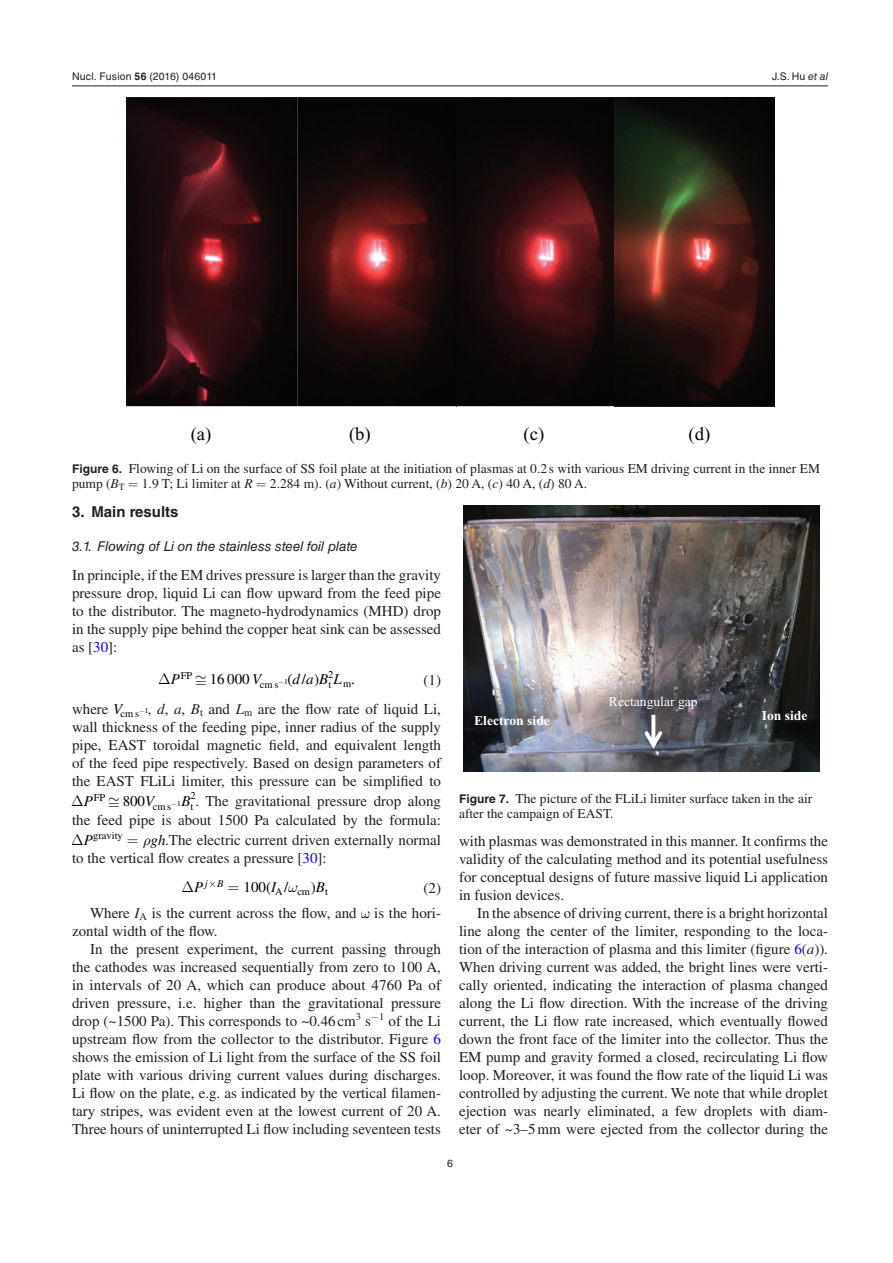
<style>
.page{position:relative;width:893px;height:1263px;background:#fff}
.page>*{position:absolute;margin:0;border:0;box-sizing:border-box;transform-origin:0 0}
.t1{font:18.75px "Times New Roman";color:#040503}
.t2{font:15px/18px "Times LT Std";color:#231f20;text-align:justify}
.t3{font:15px "Times LT Std";color:#000}
.t4{font:700 15px "Helvetica LT Std";color:#231f20}
.t5{font:italic 15px "Times LT Std";color:#000}
.t6{font:15px "STIX General";color:#000}
.t7{font:700 13.65px "Times New Roman";color:#fff}
.t8{font:13.65px "Times New Roman";color:#fff}
.t9{font:13.5px/15px "Times LT Std";color:#231f20}
.t10{font:italic 13.5px "Helvetica LT Std";color:#231f20}
.t11{font:10.5px "Helvetica LT Std";letter-spacing:.02em;color:#231f20}
.t12{font:10.5px "Times LT Std";color:#000}
.t13{font:italic 10.5px "Times LT Std";color:#000}
.t14{font:7.5px "Times LT Std";color:#000}
.s1{font-family:"Helvetica";font-weight:700}
.s2{font-family:"Helvetica"}
.s3{font-style:italic}
.s4{font-family:"Helvetica LT Std";font-weight:700;font-size:12px}
.s5{color:#00f}
.s6{font-family:"STIX General";font-style:normal}
.s7{font-style:normal}
.s8{font-style:italic;color:#000}
.s9{color:#000}
.s10{font-size:7.5px;color:#000}
.s11{font-family:"STIX General"}
.s12{font-family:"Times LT Std";font-style:italic}
</style>
<div class="page">
<hr style="left:72px;top:86px;width:756px;height:1px;background:#231f20">
<img style="left:126px;top:97px;width:648px;height:309px">
<img style="left:297px;top:97px;width:1px;height:309px">
<img style="left:456px;top:97px;width:1px;height:309px">
<img style="left:463px;top:506px;width:357px;height:266px">
<svg style="left:644px;top:715px;width:18px;height:34px"></svg>
<p class="t11" style="left:72px;top:70px;width:147px">Nucl. Fusion <span class="s1">56</span> (<span class="s2">2016</span>) 046011</p>
<p class="t11" style="left:772px;top:70px;width:58px">J.S. Hu <span class="s3">et al</span></p>
<p class="t1" style="left:191px;top:423px;width:22px">(a)</p>
<p class="t1" style="left:349px;top:423px;width:23px">(b)</p>
<p class="t1" style="left:524px;top:423px;width:22px">(c)</p>
<p class="t1" style="left:688px;top:423px;width:23px">(d)</p>
<p class="t9" style="left:72px;top:461px;width:750px"><span class="s4">Figure 6.</span> Flowing of Li on the surface of SS foil plate at the initiation of plasmas at 0.2s with various EM driving current in the inner EM pump (<span class="s3">B</span><sub>T</sub></p>
<p class="t9" style="left:142px;top:476px;width:112px">1.9 T; Li limiter at <span class="s3">R</span></p>
<p class="t9" style="left:270px;top:476px;width:319px">2.284 m). (<span class="s3">a</span>) Without current, (<span class="s3">b</span>) 20 A, (<span class="s3">c</span>) 40 A, (<span class="s3">d</span>) 80 A.</p>
<p class="t4" style="left:72px;top:502px;width:108px">3. Main results</p>
<p class="t10" style="left:72px;top:539px;width:287px">3.1. Flowing of Li on the stainless steel foil plate</p>
<p class="t2" style="left:72px;top:566px;width:371px">In principle, if the EM drives pressure is larger than the gravity pressure drop, liquid Li can flow upward from the feed pipe to the distributor. The magneto-hydrodynamics (MHD) drop in the supply pipe behind the copper heat sink can be assessed as [<span class="s5">30</span>]:</p>
<p class="t5" style="left:158px;top:671px;width:23px">∆P</p>
<p class="t3" style="left:195px;top:671px;width:68px">≅ 16 000 <span class="s3">V</span></p>
<p class="t6" style="left:278px;top:669px;width:29px">−(/</p>
<p class="t12" style="left:328px;top:668px;width:7px">2</p>
<p class="t12" style="left:181px;top:669px;width:13px">FP</p>
<p class="t5" style="left:293px;top:671px;width:64px">da<span class="s6">)</span>BL <span class="s7">.</span></p>
<p class="t12" style="left:343px;top:677px;width:10px">m</p>
<p class="t2" style="left:424px;top:670px;width:19px">(1)</p>
<p class="t14" style="left:284px;top:677px;width:5px">1</p>
<p class="t12" style="left:260px;top:678px;width:20px">cms</p>
<p class="t12" style="left:328px;top:678px;width:4px">t</p>
<p class="t2" style="left:72px;top:699px;width:74px">where <span class="s8">V</span> <span class="s9">−</span></p>
<p class="t2" style="left:72px;top:700px;width:371px;text-indent:49px"><sub>cm</sub> <sub>s</sub> <span class="s10">1</span>, <span class="s3">d</span>, <span class="s3">a</span>, <span class="s3">B</span><sub>t</sub> and <span class="s3">L</span><sub>m</sub> are the flow rate of liquid Li, wall thickness of the feeding pipe, inner radius of the supply pipe, EAST toroidal magnetic field, and equivalent length of the feed pipe respectively. Based on design parameters of the EAST FLiLi limiter, this pressure can be simplified to</p>
<p class="t5" style="left:71px;top:793px;width:23px">∆P</p>
<p class="t3" style="left:108px;top:793px;width:48px">≅ 800<span class="s3">V</span></p>
<p class="t5" style="left:171px;top:793px;width:21px">− B</p>
<p class="t12" style="left:190px;top:790px;width:7px">2</p>
<p class="t2" style="left:71px;top:791px;width:371px;line-height:19.2px;text-indent:106px"><span class="s10">1</span> . The gravitational pressure drop along the feed pipe is about 1500 Pa calculated by the formula: <span class="s9">∆</span><span class="s8">P</span></p>
<p class="t12" style="left:94px;top:791px;width:13px">FP</p>
<p class="t12" style="left:153px;top:800px;width:20px">cms</p>
<p class="t12" style="left:191px;top:800px;width:4px">t</p>
<p class="t12" style="left:93px;top:830px;width:31px">gravity</p>
<p class="t2" style="left:182px;top:843px;width:147px;line-height:29.5px;text-indent:-110px">to the vertical flow creates a pressure [<span class="s5">30</span>]: <span class="s9">∆</span><span class="s8">P</span></p>
<p class="t2" style="left:151px;top:831px;width:292px"><span class="s8">gh</span>.The electric current driven externally normal</p>
<p class="t13" style="left:205px;top:878px;width:20px">j B</p>
<p class="t3" style="left:244px;top:879px;width:46px">100<span class="s11">( /</span></p>
<p class="t6" style="left:311px;top:877px;width:16px">)<span class="s12">B</span></p>
<p class="t5" style="left:271px;top:879px;width:6px">I</p>
<p class="t2" style="left:90px;top:875px;width:352px;line-height:24.9px;text-align:right">(2)<br>Where <span class="s3">I</span><sub>A</sub> is the current across the flow, and is the hori-</p>
<p class="t2" style="left:72px;top:921px;width:147px">zontal width of the flow.</p>
<p class="t2" style="left:90px;top:939px;width:352px">In the present experiment, the current passing through</p>
<p class="t2" style="left:72px;top:957px;width:370px">the cathodes was increased sequentially from zero to 100 A,</p>
<p class="t2" style="left:72px;top:975px;width:370px">in intervals of 20 A, which can produce about 4760 Pa of</p>
<p class="t2" style="left:72px;top:993px;width:371px">driven pressure, i.e. higher than the gravitational pressure</p>
<p class="t2" style="left:72px;top:1011px;width:371px">drop (~1500 Pa). This corresponds to ~0.46cm<sup>3</sup> s−<sup>1</sup> of the Li</p>
<p class="t2" style="left:72px;top:1029px;width:370px">upstream flow from the collector to the distributor. Figure <span class="s5">6</span></p>
<p class="t2" style="left:72px;top:1047px;width:371px">shows the emission of Li light from the surface of the SS foil</p>
<p class="t2" style="left:72px;top:1065px;width:370px">plate with various driving current values during discharges.</p>
<p class="t2" style="left:72px;top:1083px;width:370px">Li flow on the plate, e.g. as indicated by the vertical filamen-</p>
<p class="t2" style="left:72px;top:1101px;width:371px">tary stripes, was evident even at the lowest current of 20 A.</p>
<p class="t2" style="left:72px;top:1119px;width:370px">Three hours of uninterrupted Li flow including seventeen tests</p>
<p class="t12" style="left:275px;top:885px;width:9px">A</p>
<p class="t12" style="left:297px;top:885px;width:14px">cm</p>
<p class="t12" style="left:325px;top:885px;width:4px">t</p>
<p class="t7" style="left:474px;top:713px;width:77px">Electron side</p>
<p class="t8" style="left:609px;top:694px;width:90px">Rectangular gap</p>
<p class="t7" style="left:762px;top:708px;width:47px">Ion side</p>
<p class="t9" style="left:459px;top:791px;width:355px"><span class="s4">Figure 7.</span> The picture of the FLiLi limiter surface taken in the air after the campaign of EAST.</p>
<p class="t2" style="left:459px;top:832px;width:371px">with plasmas was demonstrated in this manner. It confirms the validity of the calculating method and its potential usefulness for conceptual designs of future massive liquid Li application in fusion devices.</p>
<p class="t2" style="left:459px;top:904px;width:371px;text-indent:18px">In the absence of driving current, there is a bright horizontal line along the center of the limiter, responding to the loca&shy;tion of the interaction of plasma and this limiter (figure <span class="s5">6</span>(<span class="s3">a</span>)).<br>When driving current was added, the bright lines were verti&shy;cally oriented, indicating the interaction of plasma changed along the Li flow direction. With the increase of the driving current, the Li flow rate increased, which eventually flowed down the front face of the limiter into the collector. Thus the EM pump and gravity formed a closed, recirculating Li flow loop. Moreover, it was found the flow rate of the liquid Li was controlled by adjusting the current. We note that while droplet ejection was nearly eliminated, a few droplets with diam&shy;eter of ~3<span class="s11">–</span>5mm were ejected from the collector during the</p>
<p class="t11" style="left:447px;top:1157px;width:7px">6</p>
</div>
